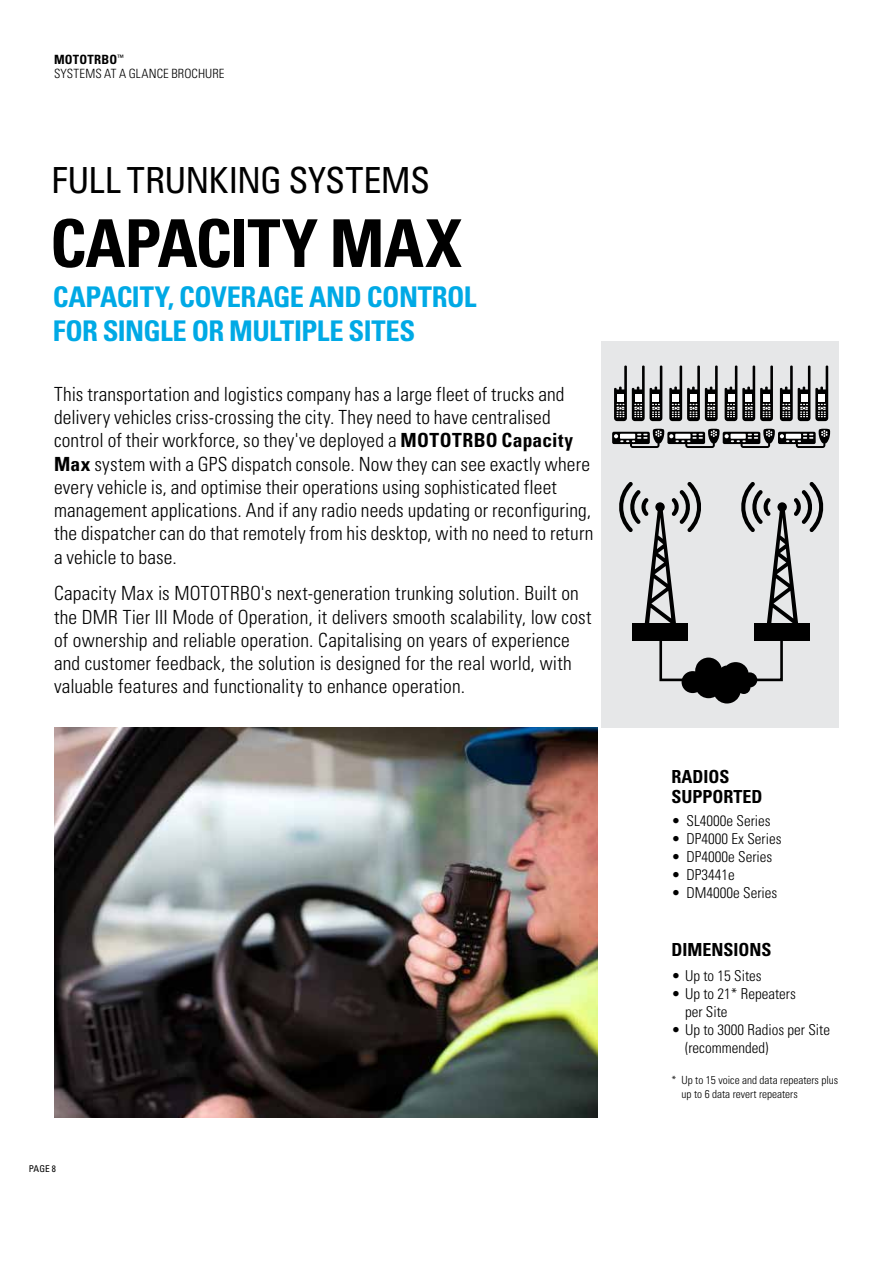
<style>
.page{position:relative;width:893px;height:1263px;background:#fff}
.page>*{position:absolute;margin:0;border:0;box-sizing:border-box;transform-origin:0 0}
.t1{font:700 condensed 66px "Univers";letter-spacing:-.015em;color:#000}
.t2{font:condensed 36px "Univers";letter-spacing:-.015em;color:#000}
.t3{font:700 condensed 28.5px/34.2px "Univers";letter-spacing:-.02em;color:#00a9e5}
.t4{font:300 condensed 19.5px/23.2px "Univers";letter-spacing:.01em;color:#000}
.t5{font:700 condensed 18px/19.5px "Univers";color:#000}
.t6{font:300 condensed 15px/18px "Univers";color:#000}
.t7{font:300 condensed 12.75px/14.2px "Univers";letter-spacing:.01em;color:#000}
.t8{font:300 condensed 11.25px/13.5px "Univers";color:#000}
.t9{font:condensed 9.3px "Univers";color:#000}
.s1{font-weight:700}
</style>
<div class="page">
<div style="left:601px;top:341px;width:238px;height:387px;background:#e6e7e8"></div>
<svg style="left:669px;top:366px;width:49px;height:55px"></svg>
<svg style="left:780px;top:366px;width:48px;height:55px"></svg>
<svg style="left:614px;top:366px;width:48px;height:55px"></svg>
<svg style="left:725px;top:366px;width:48px;height:55px"></svg>
<svg style="left:612px;top:429px;width:218px;height:19px"></svg>
<svg style="left:619px;top:482px;width:82px;height:141px"></svg>
<div style="left:632px;top:623px;width:56px;height:18px;background:#000"></div>
<svg style="left:741px;top:482px;width:83px;height:141px"></svg>
<div style="left:754px;top:623px;width:56px;height:18px;background:#000"></div>
<svg style="left:682px;top:657px;width:75px;height:46px"></svg>
<div style="left:659px;top:634px;width:124px;height:47px;border:3px solid #000"></div>
<img style="left:54px;top:728px;width:544px;height:389px">
<p class="t7" style="left:54px;top:53px;width:172px"><span class="s1">MOTOTRBO</span><sup>™<br></sup>SYSTEMS AT A GLANCE BROCHURE</p>
<h2 class="t2" style="left:51px;top:157px;width:380px">FULL TRUNKING SYSTEMS</h2>
<h1 class="t1" style="left:50px;top:203px;width:413px">CAPACITY MAX</h1>
<h3 class="t3" style="left:53px;top:279px;width:425px">CAPACITY, COVERAGE AND CONTROL<br>FOR SINGLE OR MULTIPLE SITES</h3>
<p class="t4" style="left:54px;top:382px;width:541px">This transportation and logistics company has a large fleet of trucks and delivery vehicles criss-crossing the city. They need to have centralised control of their workforce, so they've deployed a <span class="s1">MOTOTRBO Capacity Max</span> system with a GPS dispatch console. Now they can see exactly where every vehicle is, and optimise their operations using sophisticated fleet management applications. And if any radio needs updating or reconfiguring, the dispatcher can do that remotely from his desktop, with no need to return a vehicle to base.</p>
<p class="t4" style="left:54px;top:582px;width:539px">Capacity Max is MOTOTRBO's next-generation trunking solution. Built on the DMR Tier III Mode of Operation, it delivers smooth scalability, low cost of ownership and reliable operation. Capitalising on years of experience and customer feedback, the solution is designed for the real world, with valuable features and functionality to enhance operation.</p>
<p class="t9" style="left:29px;top:1162px;width:29px">PAGE 8</p>
<p class="t5" style="left:672px;top:767px;width:93px">RADIOS<br>SUPPORTED</p>
<p class="t6" style="left:672px;top:811px;width:101px">• SL4000e Series</p>
<p class="t6" style="left:672px;top:829px;width:111px">• DP4000 Ex Series</p>
<p class="t6" style="left:672px;top:847px;width:102px">• DP4000e Series</p>
<p class="t6" style="left:672px;top:865px;width:65px">• DP3441e</p>
<p class="t6" style="left:672px;top:883px;width:107px">• DM4000e Series</p>
<p class="t5" style="left:672px;top:939px;width:102px">DIMENSIONS</p>
<p class="t6" style="left:672px;top:966px;width:92px">• Up to 15 Sites</p>
<p class="t6" style="left:685px;top:984px;width:112px;text-indent:-14px">• Up to 21* Repeaters per Site</p>
<p class="t6" style="left:685px;top:1020px;width:146px;text-indent:-14px">• Up to 3000 Radios per Site (recommended)</p>
<p class="t8" style="left:682px;top:1073px;width:158px;text-indent:-10px">* Up to 15 voice and data repeaters plus up to 6 data revert repeaters</p>
</div>
